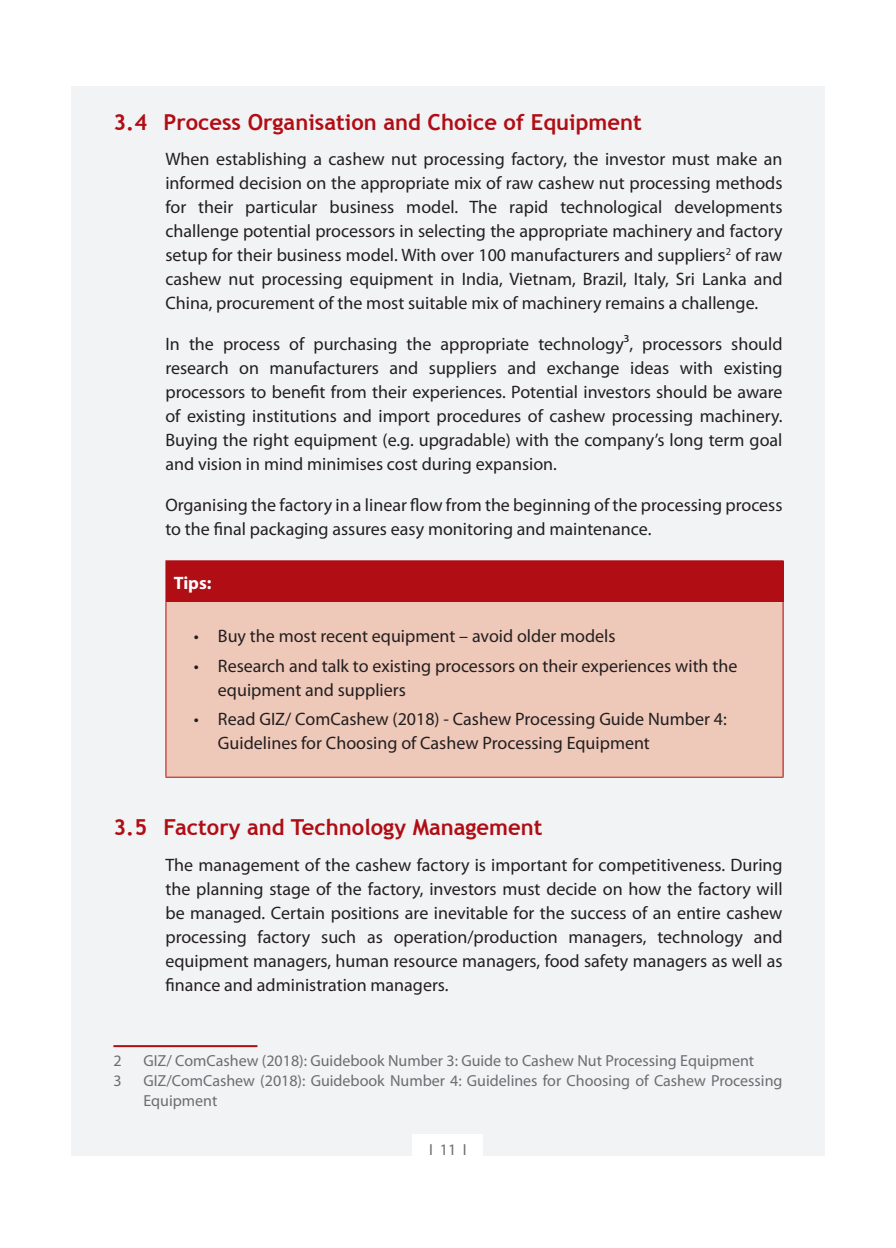
<style>
.page{position:relative;width:896px;height:1248px;background:#fff}
.page>*{position:absolute;margin:0;border:0;box-sizing:border-box;transform-origin:0 0}
.Subhead_2{font:700 22px "Trebuchet MS";color:#b00d15}
.Body_Tabebd{font:18px/24px "Myriad Pro";color:#231f20;text-align:justify}
.Tips_Tabs{font:18px/24px "Myriad Pro";color:#231f20}
.Body_singles{font:700 18px "Myriad Pro";color:#fff}
.Footnotes{font:16px/20px "Myriad Pro";color:#6c6d70}
</style>
<div class="page">
<div style="left:71px;top:86px;width:753px;height:1069px;background:#f2f3f4"></div>
<div style="left:413px;top:1133px;width:70px;height:32px;background:#fff"></div>
<div style="left:166px;top:560px;width:617px;height:42px;background:#b00d15"></div>
<div style="left:166px;top:602px;width:617px;height:175px;background:#eec8b8"></div>
<hr style="left:165px;top:560px;width:618px;height:1px;background:#b00d15">
<hr style="left:165px;top:561px;width:1px;height:41px;background:#b00d15">
<hr style="left:165px;top:602px;width:1px;height:174px;background:#b00d15">
<hr style="left:782px;top:602px;width:1px;height:174px;background:#b00d15">
<hr style="left:165px;top:776px;width:618px;height:1px;background:#b00d15">
<hr style="left:113px;top:1045px;width:144px;height:2px;background:#b00d15">
<p class="Subhead_2" style="left:113px;top:108px;width:530px">3.4 Process Organisation and Choice of Equipment</p>
<p class="Body_Tabebd" style="left:165px;top:147px;width:619px">When establishing a cashew nut processing factory, the investor must make an informed decision on the appropriate mix of raw cashew nut processing methods for their particular business model. The rapid technological developments challenge potential processors in selecting the appropriate machinery and factory setup for their business model. With over 100 manufacturers and suppliers<sup>2</sup> of raw cashew nut processing equipment in India, Vietnam, Brazil, Italy, Sri Lanka and China, procurement of the most suitable mix of machinery remains a challenge.</p>
<p class="Body_Tabebd" style="left:165px;top:332px;width:619px">In the process of purchasing the appropriate technology3, processors should research on manufacturers and suppliers and exchange ideas with existing processors to benefit from their experiences. Potential investors should be aware of existing institutions and import procedures of cashew processing machinery.<br>Buying the right equipment (e.g. upgradable) with the company’s long term goal and vision in mind minimises cost during expansion.</p>
<p class="Body_Tabebd" style="left:165px;top:493px;width:618px">Organising the factory in a linear flow from the beginning of the processing process to the final packaging assures easy monitoring and maintenance.</p>
<p class="Body_singles" style="left:174px;top:570px;width:39px">Tips:</p>
<p class="Tips_Tabs" style="left:194px;top:623px;width:423px">• Buy the most recent equipment – avoid older models</p>
<p class="Tips_Tabs" style="left:218px;top:653px;width:521px;text-indent:-24px">• Research and talk to existing processors on their experiences with the equipment and suppliers</p>
<p class="Tips_Tabs" style="left:218px;top:707px;width:510px;text-indent:-24px">• Read GIZ/ ComCashew (2018) - Cashew Processing Guide Number 4:<br>Guidelines for Choosing of Cashew Processing Equipment</p>
<p class="Subhead_2" style="left:113px;top:813px;width:430px">3.5 Factory and Technology Management</p>
<p class="Body_Tabebd" style="left:165px;top:852px;width:619px">The management of the cashew factory is important for competitiveness. During the planning stage of the factory, investors must decide on how the factory will be managed. Certain positions are inevitable for the success of an entire cashew processing factory such as operation/production managers, technology and equipment managers, human resource managers, food safety managers as well as finance and administration managers.</p>
<p class="Footnotes" style="left:113px;top:1050px;width:10px">2</p>
<p class="Footnotes" style="left:143px;top:1050px;width:612px">GIZ/ ComCashew (2018): Guidebook Number 3: Guide to Cashew Nut Processing Equipment</p>
<p class="Footnotes" style="left:113px;top:1070px;width:10px">3</p>
<p class="Footnotes" style="left:143px;top:1070px;width:640px">GIZ/ComCashew (2018): Guidebook Number 4: Guidelines for Choosing of Cashew Processing<br>Equipment</p>
<p class="Footnotes" style="left:429px;top:1138px;width:39px">I 11 I</p>
</div>
